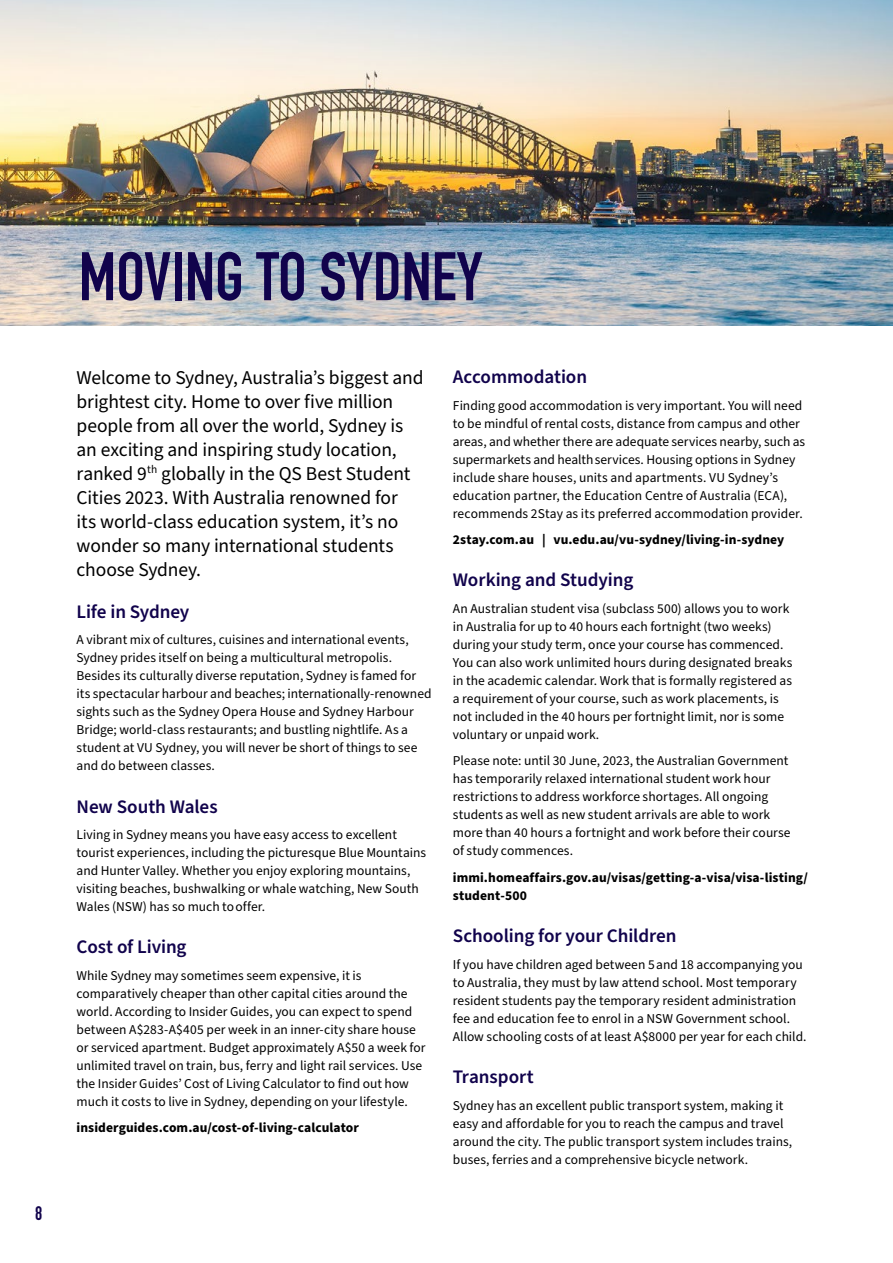
<style>
.page{position:relative;width:893px;height:1263px;background:#fff}
.page>*{position:absolute;margin:0;border:0;box-sizing:border-box;transform-origin:0 0}
.t1{font:67.5px "DIN Engschrift LT Pro";color:#11034c}
.t2{font:19.5px/24px "Source Sans Pro";letter-spacing:-.005em;color:#000}
.t3{font:19.35px "DIN Engschrift LT Pro";color:#11034c}
.t4{font:600 19.2px "Source Sans Pro";letter-spacing:-.005em;color:#11034c}
.t5{font:13.5px/18px "Source Sans Pro";color:#000}
.t6{font:700 13.5px/18px "Source Sans Pro";letter-spacing:.005em;color:#000}
</style>
<div class="page">
<img style="left:0;top:0;width:893px;height:325px">
<h3 class="t3" style="left:35px;top:1202px;width:9px">8</h3>
<h1 class="t1" style="left:79px;top:237px;width:405px">MOVING TO SYDNEY</h1>
<p class="t2" style="left:77px;top:366px;width:349px">Welcome to Sydney, Australia’s biggest and brightest city. Home to over five million people from all over the world, Sydney is an exciting and inspiring study location, ranked 9<sup>th</sup> globally in the QS Best Student Cities 2023. With Australia renowned for<br>its world-class education system, it’s no wonder so many international students choose Sydney.</p>
<h3 class="t4" style="left:77px;top:599px;width:114px">Life in Sydney</h3>
<p class="t5" style="left:77px;top:631px;width:357px">A vibrant mix of cultures, cuisines and international events, Sydney prides itself on being a multicultural metropolis.<br>Besides its culturally diverse reputation, Sydney is famed for its spectacular harbour and beaches; internationally-renowned sights such as the Sydney Opera House and Sydney Harbour Bridge; world-class restaurants; and bustling nightlife. As a student at VU Sydney, you will never be short of things to see and do between classes.</p>
<h3 class="t4" style="left:77px;top:793px;width:143px">New South Wales</h3>
<p class="t5" style="left:77px;top:826px;width:351px">Living in Sydney means you have easy access to excellent tourist experiences, including the picturesque Blue Mountains and Hunter Valley. Whether you enjoy exploring mountains, visiting beaches, bushwalking or whale watching, New South Wales (NSW) has so much to offer.</p>
<h3 class="t4" style="left:77px;top:934px;width:112px">Cost of Living</h3>
<p class="t5" style="left:77px;top:967px;width:351px">While Sydney may sometimes seem expensive, it is comparatively cheaper than other capital cities around the world. According to Insider Guides, you can expect to spend between A$283-A$405 per week in an inner-city share house or serviced apartment. Budget approximately A$50 a week for unlimited travel on train, bus, ferry and light rail services. Use the Insider Guides’ Cost of Living Calculator to find out how much it costs to live in Sydney, depending on your lifestyle.</p>
<p class="t6" style="left:77px;top:1119px;width:284px">insiderguides.com.au/cost-of-living-calculator</p>
<h3 class="t4" style="left:453px;top:364px;width:136px">Accommodation</h3>
<p class="t5" style="left:453px;top:397px;width:354px">Finding good accommodation is very important. You will need to be mindful of rental costs, distance from campus and other areas, and whether there are adequate services nearby, such as supermarkets and health services. Housing options in Sydney include share houses, units and apartments. VU Sydney’s education partner, the Education Centre of Australia (ECA), recommends 2Stay as its preferred accommodation provider.</p>
<p class="t6" style="left:453px;top:531px;width:333px">2stay.com.au | vu.edu.au/vu-sydney/living-in-sydney</p>
<h3 class="t4" style="left:453px;top:567px;width:182px">Working and Studying</h3>
<p class="t5" style="left:453px;top:600px;width:341px">An Australian student visa (subclass 500) allows you to work in Australia for up to 40 hours each fortnight (two weeks) during your study term, once your course has commenced.<br>You can also work unlimited hours during designated breaks in the academic calendar. Work that is formally registered as a requirement of your course, such as work placements, is not included in the 40 hours per fortnight limit, nor is some voluntary or unpaid work.</p>
<p class="t5" style="left:453px;top:752px;width:339px">Please note: until 30 June, 2023, the Australian Government has temporarily relaxed international student work hour restrictions to address workforce shortages. All ongoing students as well as new student arrivals are able to work more than 40 hours a fortnight and work before their course of study commences.</p>
<p class="t6" style="left:453px;top:869px;width:357px">immi.homeaffairs.gov.au/visas/getting-a-visa/visa-listing/ student-500</p>
<h3 class="t4" style="left:453px;top:923px;width:225px">Schooling for your Children</h3>
<p class="t5" style="left:453px;top:956px;width:355px">If you have children aged between 5 and 18 accompanying you to Australia, they must by law attend school. Most temporary resident students pay the temporary resident administration fee and education fee to enrol in a NSW Government school.<br>Allow schooling costs of at least A$8000 per year for each child.</p>
<h3 class="t4" style="left:453px;top:1064px;width:82px">Transport</h3>
<p class="t5" style="left:453px;top:1096px;width:341px">Sydney has an excellent public transport system, making it easy and affordable for you to reach the campus and travel around the city. The public transport system includes trains, buses, ferries and a comprehensive bicycle network.</p>
</div>
